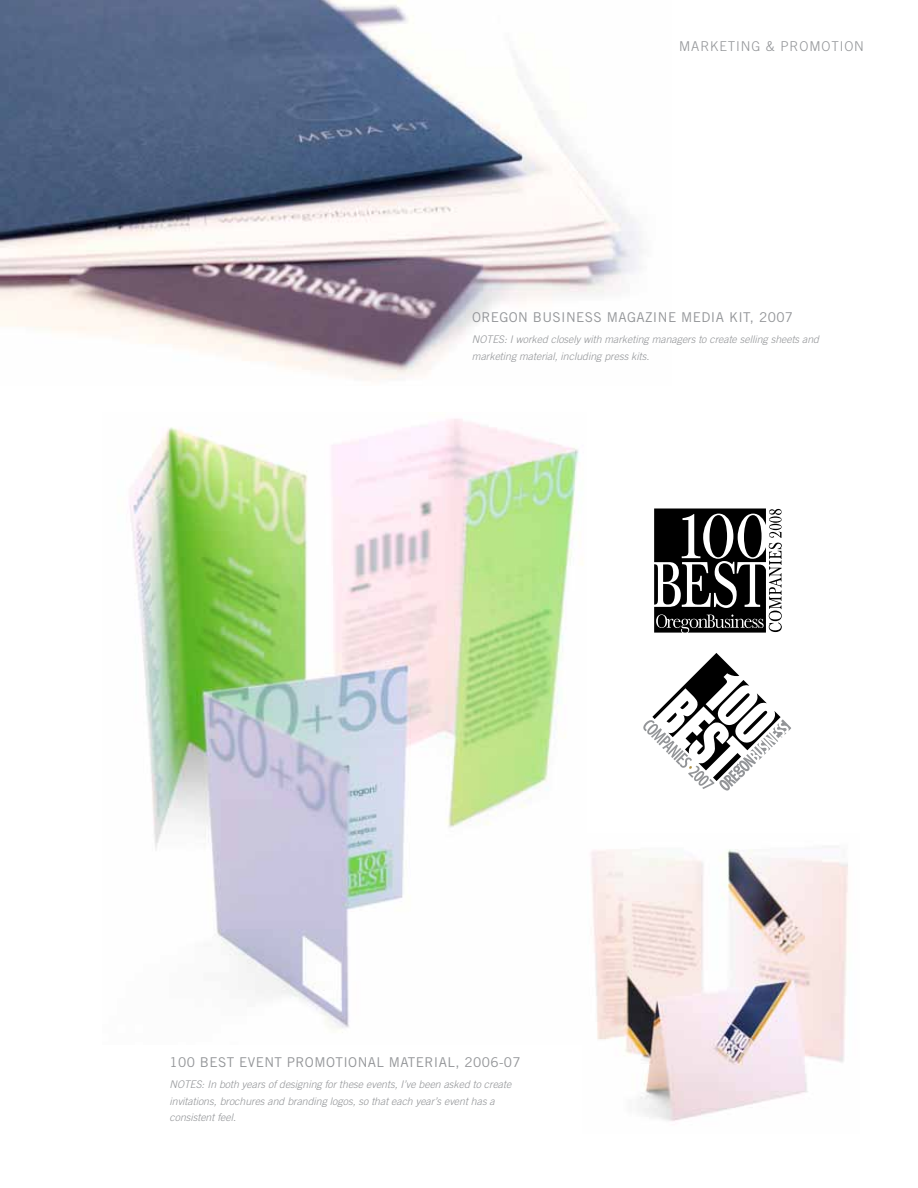
<style>
.page{position:relative;width:918px;height:1188px;background:#fff}
.page>*{position:absolute;margin:0;border:0;box-sizing:border-box;transform-origin:0 0}
.t1{font:13.5px "Trade Gothic";letter-spacing:.03em;color:#939598}
.t2{font:300 13.5px "Trade Gothic";letter-spacing:.065em;color:#939598}
.t3{font:italic 300 10.5px/16.5px "Trade Gothic";color:#939598}
</style>
<div class="page">
<img style="left:0;top:0;width:643px;height:380px">
<img style="left:591px;top:849px;width:257px;height:273px">
<img style="left:129px;top:419px;width:454px;height:614px">
<svg style="left:654px;top:509px;width:128px;height:124px"></svg>
<svg style="left:643px;top:653px;width:148px;height:138px"></svg>
<p class="t2" style="left:679px;top:38px;width:186px">MARKETING &amp; PROMOTION</p>
<p class="t1" style="left:472px;top:309px;width:10px">OREGON</p>
<p class="t1" style="left:533px;top:309px;width:10px">BUSINESS</p>
<p class="t1" style="left:607px;top:309px;width:10px">MAGAZIN</p>
<p class="t1" style="left:668px;top:309px;width:127px">E MEDIA KIT, 2007</p>
<p class="t3" style="left:472px;top:331px;width:349px">NOTES: I worked closely with marketing managers to create selling sheets and marketing material, including press kits.</p>
<p class="t1" style="left:170px;top:1054px;width:353px">100 BEST EVENT PROMOTIONAL MATERIAL, 2006-07</p>
<p class="t3" style="left:170px;top:1076px;width:343px">NOTES: In both years of designing for these events, I’ve been asked to create invitations, brochures and branding logos, so that each year’s event has a consistent feel.</p>
</div>
